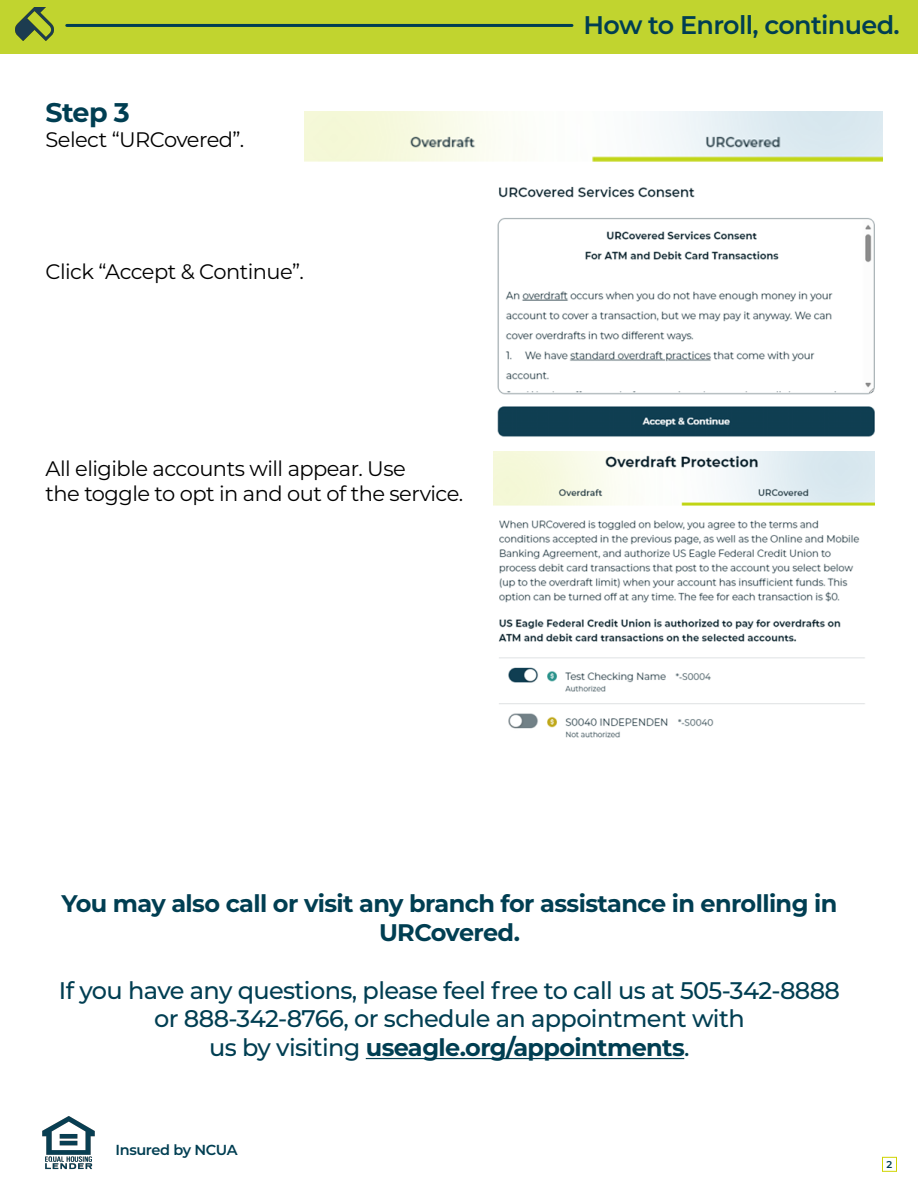
<style>
.page{position:relative;width:918px;height:1188px;background:#fff}
.page>*{position:absolute;margin:0;border:0;box-sizing:border-box;transform-origin:0 0}
.t1{font:700 27px "Montserrat";color:#003e52}
.t2{font:600 25.5px "Montserrat";letter-spacing:-.025em;color:#003e52}
.t3{font:500 24px/28.8px "Montserrat";letter-spacing:-.025em;color:#003e52;text-align:center}
.t4{font:700 24px/28.8px "Montserrat";letter-spacing:-.025em;color:#003e52;text-align:center}
.t5{font:21px/25.2px "Montserrat";letter-spacing:-.025em;color:#000}
.t6{font:600 14.55px "Montserrat";letter-spacing:-.025em;color:#003e52}
.t7{font:600 9.9px "Montserrat";color:#003e52}
.s1{font-weight:700}
</style>
<div class="page">
<div style="left:0;top:0;width:918px;height:54px;background:#c1d42f"></div>
<div style="left:882px;top:1157px;width:15px;height:15px;border:1px solid #cfd400"></div>
<hr style="left:366px;top:1058px;width:318px;height:1px;background:#003e52">
<img style="left:42px;top:1116px;width:53px;height:54px">
<img style="left:16px;top:8px;width:37px;height:32px">
<hr style="left:67px;top:24px;width:505px;height:3px;background:#003e52">
<img style="left:305px;top:111px;width:577px;height:51px">
<img style="left:497px;top:186px;width:378px;height:251px">
<img style="left:493px;top:451px;width:381px;height:287px">
<p class="t1" style="left:45px;top:93px;width:86px">Step 3</p>
<p class="t5" style="left:45px;top:126px;width:200px">Select “URCovered”.</p>
<p class="t5" style="left:45px;top:258px;width:260px">Click “Accept &amp; Continue”.</p>
<p class="t5" style="left:45px;top:455px;width:419px">All eligible accounts will appear. Use<br>the toggle to opt in and out of the service.</p>
<p class="t2" style="left:584px;top:7px;width:318px">How to Enroll, continued.</p>
<p class="t4" style="left:62px;top:888px;width:777px">You may also call or visit any branch for assistance in enrolling in<br>URCovered.</p>
<p class="t3" style="left:59px;top:975px;width:783px">If you have any questions, please feel free to call us at 505-342-8888 or 888-342-8766, or schedule an appointment with<br>us by visiting <span class="s1">useagle.org/appointments</span>.</p>
<p class="t6" style="left:116px;top:1140px;width:124px">Insured by NCUA</p>
<p class="t7" style="left:886px;top:1157px;width:7px">2</p>
</div>
